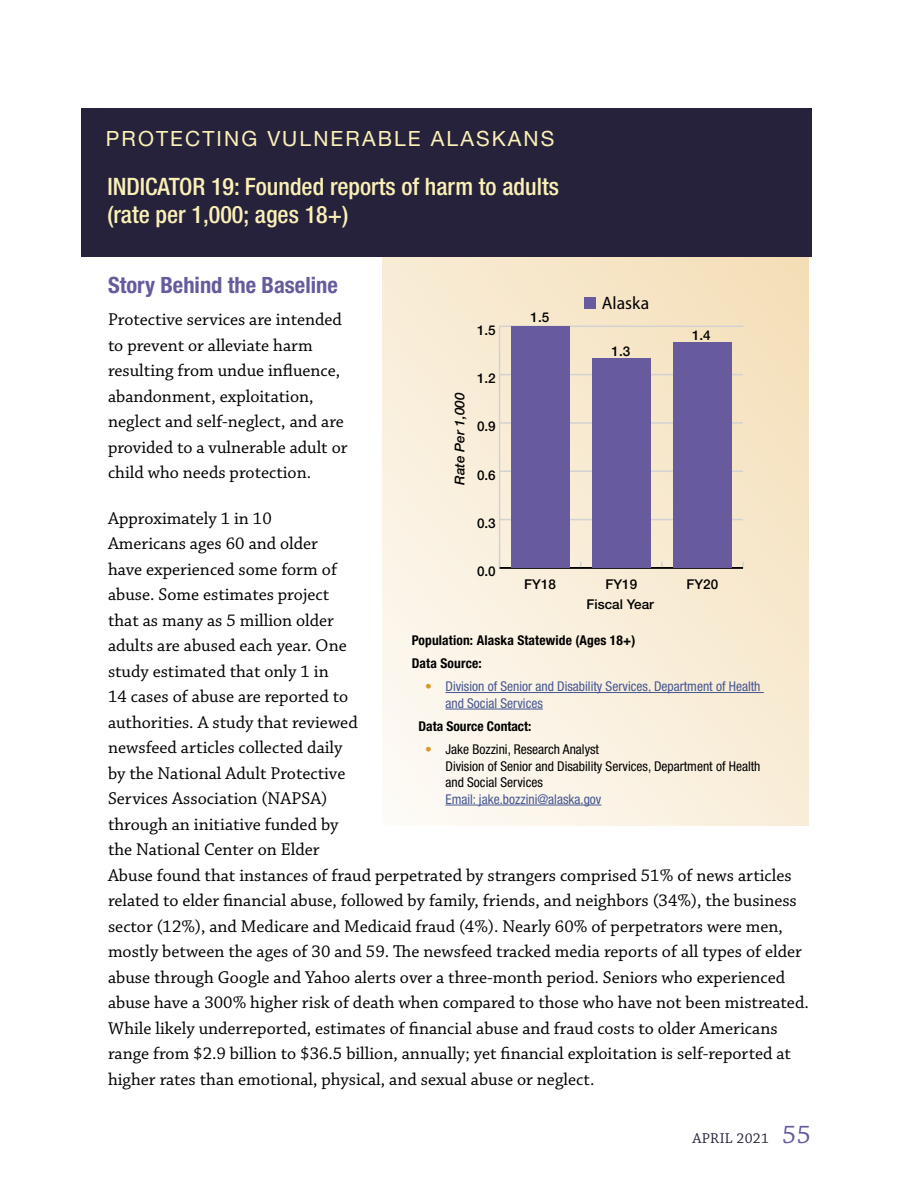
<style>
.page{position:relative;width:918px;height:1188px;background:#fff}
.page>*{position:absolute;margin:0;border:0;box-sizing:border-box;transform-origin:0 0}
.Indicator_Graph_Titl{font:500 condensed 24px/28.5px "Helvetica Neue LT Std";color:#fbf1b6}
.What_Works_Story_beh{font:700 condensed 22.5px "Helvetica Neue LT Std";color:#675b9d}
.Chapter_and_Indicato{font:21px "Helvetica Neue LT Std";letter-spacing:.1em;color:#fbf1b6}
.Body_Text{font:18px/25.5px "Chaparral Pro";color:#000}
.t1{font:18px "Myriad Pro";color:#000}
.t2{font:15px "Chaparral Pro";letter-spacing:.02em;color:#27223b}
.Sources-small_text_b{font:condensed 13.5px/16.5px "Helvetica Neue LT Std";color:#000}
.Sources-small_text_b-2{font:condensed 13.5px/16.5px "Helvetica Neue LT Std";color:#465792}
.t3{font:500 13.5px "Helvetica Neue LT Std";color:#000}
.Sources_Header{font:700 condensed 13.5px "Helvetica Neue LT Std";letter-spacing:.01em;color:#000}
.Sources-small_text_b-3{font:700 condensed 13.5px "Helvetica Neue LT Std";color:#000}
.t4{font:italic 500 13.5px "Helvetica Neue LT Std";color:#000}
.s1{color:#d9982c}
.s2{color:#465792}
.s3{font-size:27px;color:#675b9d}
</style>
<div class="page">
<svg style="left:382px;top:256px;width:427px;height:569px;background:#f8ecd7"></svg>
<div style="left:81px;top:108px;width:730px;height:148px;background:#27223b"></div>
<hr style="left:499px;top:326px;width:1px;height:242px;background:#d2d2d2">
<hr style="left:500px;top:567px;width:243px;height:2px;background:#000">
<hr style="left:500px;top:519px;width:243px;height:1px;background:#d2d2d2">
<hr style="left:500px;top:470px;width:243px;height:2px;background:#d2d2d2">
<hr style="left:500px;top:422px;width:243px;height:2px;background:#d2d2d2">
<hr style="left:500px;top:374px;width:243px;height:1px;background:#d2d2d2">
<hr style="left:500px;top:326px;width:243px;height:1px;background:#d2d2d2">
<div style="left:511px;top:326px;width:58px;height:242px;background:#675b9d"></div>
<div style="left:592px;top:359px;width:59px;height:209px;background:#675b9d"></div>
<div style="left:673px;top:342px;width:59px;height:226px;background:#675b9d"></div>
<div style="left:584px;top:297px;width:11px;height:11px;background:#675b9d"></div>
<hr style="left:446px;top:692px;width:318px;height:1px;background:#465792">
<hr style="left:446px;top:709px;width:97px;height:1px;background:#465792">
<hr style="left:446px;top:805px;width:155px;height:1px;background:#465792">
<h2 class="Chapter_and_Indicato" style="left:106px;top:126px;width:450px">PROTECTING VULNERABLE ALASKANS</h2>
<h2 class="Indicator_Graph_Titl" style="left:107px;top:172px;width:453px">INDICATOR 19: Founded reports of harm to adults (rate per 1,000; ages 18+)</h2>
<p class="What_Works_Story_beh" style="left:108px;top:271px;width:231px">Story Behind the Baseline</p>
<p class="Body_Text" style="left:108px;top:307px;width:241px">Protective services are intended to prevent or alleviate harm resulting from undue influence, abandonment, exploitation, neglect and self-neglect, and are provided to a vulnerable adult or child who needs protection.</p>
<p class="Body_Text" style="left:108px;top:506px;width:702px">Approximately 1 in 10<br>Americans ages 60 and older<br>have experienced some form of<br>abuse. Some estimates project<br>that as many as 5 million older<br>adults are abused each year. One<br>study estimated that only 1 in<br>14 cases of abuse are reported to<br>authorities. A study that reviewed<br>newsfeed articles collected daily<br>by the National Adult Protective<br>Services Association (NAPSA)<br>through an initiative funded by<br>the National Center on Elder<br>Abuse found that instances of fraud perpetrated by strangers comprised 51% of news articles related to elder financial abuse, followed by family, friends, and neighbors (34%), the business sector (12%), and Medicare and Medicaid fraud (4%). Nearly 60% of perpetrators were men, mostly between the ages of 30 and 59. The newsfeed tracked media reports of all types of elder abuse through Google and Yahoo alerts over a three-month period. Seniors who experienced abuse have a 300% higher risk of death when compared to those who have not been mistreated.<br>While likely underreported, estimates of financial abuse and fraud costs to older Americans range from $2.9 billion to $36.5 billion, annually; yet financial exploitation is self-reported at higher rates than emotional, physical, and sexual abuse or neglect.</p>
<p class="t1" style="left:602px;top:292px;width:49px">Alaska</p>
<p class="t3" style="left:531px;top:309px;width:20px">1.5</p>
<p class="t3" style="left:477px;top:322px;width:20px">1.5</p>
<p class="t3" style="left:692px;top:327px;width:20px">1.4</p>
<p class="t3" style="left:612px;top:343px;width:20px">1.3</p>
<p class="t3" style="left:477px;top:370px;width:20px">1.2</p>
<p class="t4" style="left:452px;top:485px;width:93px;rotate:-90deg">Rate Per 1,000</p>
<p class="t3" style="left:477px;top:419px;width:20px">0.9</p>
<p class="t3" style="left:477px;top:467px;width:20px">0.6</p>
<p class="t3" style="left:477px;top:515px;width:20px">0.3</p>
<p class="t3" style="left:477px;top:564px;width:20px">0.0</p>
<p class="t3" style="left:524px;top:576px;width:33px">FY18</p>
<p class="t3" style="left:605px;top:576px;width:33px">FY19</p>
<p class="t3" style="left:687px;top:576px;width:33px">FY20</p>
<p class="t3" style="left:586px;top:596px;width:69px">Fiscal Year</p>
<p class="Sources_Header" style="left:412px;top:632px;width:225px">Population: Alaska Statewide (Ages 18+)</p>
<p class="Sources_Header" style="left:412px;top:655px;width:71px">Data Source:</p>
<p class="Sources-small_text_b-2" style="left:446px;top:678px;width:317px;text-indent:-20px"><span class="s1">•</span> Division of Senior and Disability Services, Department of Health and Social Services</p>
<p class="Sources-small_text_b-3" style="left:418px;top:718px;width:114px">Data Source Contact:</p>
<p class="Sources-small_text_b" style="left:446px;top:741px;width:317px;text-indent:-20px"><span class="s1">•</span> Jake Bozzini, Research Analyst<br>Division of Senior and Disability Services, Department of Health and Social Services<br><span class="s2">Email: jake.bozzini@alaska.gov</span></p>
<p class="t2" style="left:692px;top:1130px;width:120px">APRIL 2021 <span class="s3">55</span></p>
</div>
